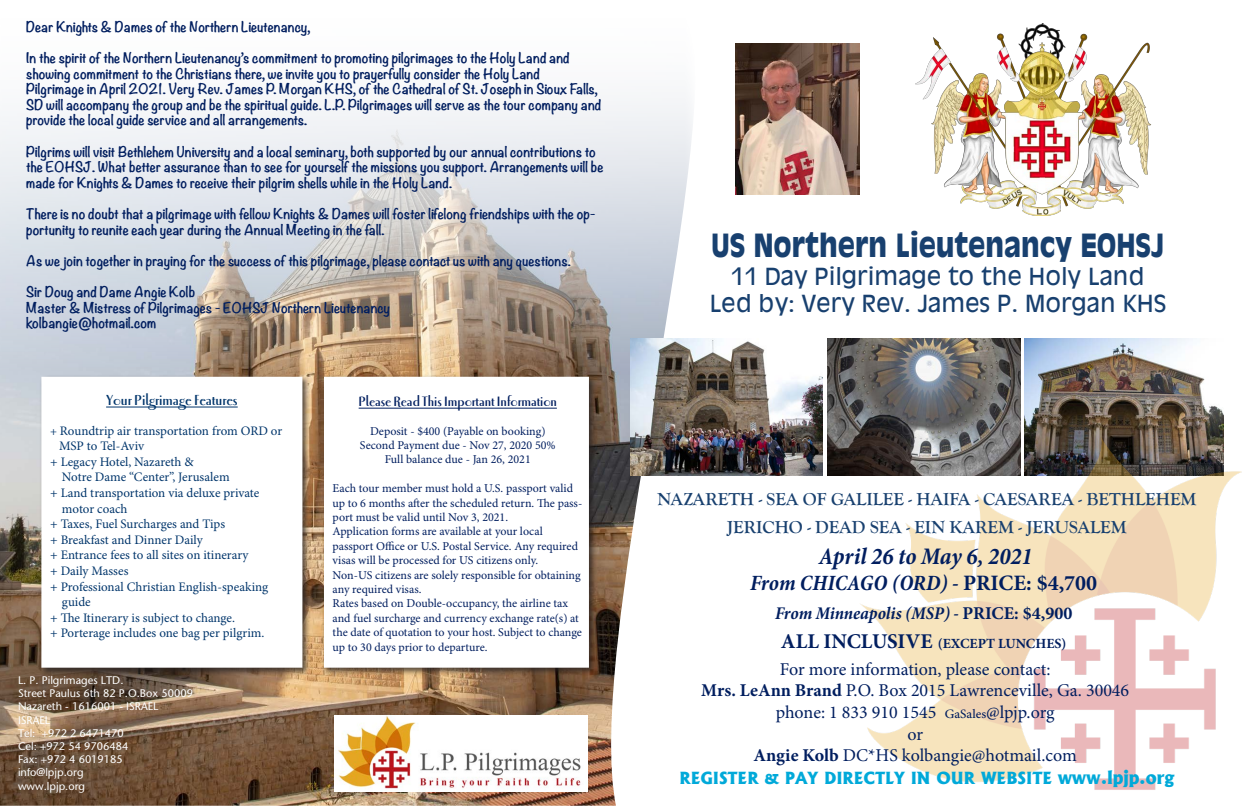
<style>
.page{position:relative;width:1242px;height:810px;background:#fff}
.page>*{position:absolute;margin:0;border:0;box-sizing:border-box;transform-origin:0 0}
.t1{font:700 31.2px "Antique Olive";color:#18406f;scale:.83 1}
.t2{font:italic 700 condensed 24px "Minion Pro";color:#011e5f}
.t3{font:23px "Antique Olive";color:#18406f}
.t4{font:italic 700 condensed 22px "Minion Pro";letter-spacing:-.005em;color:#011e5f}
.t5{font:18px "Minion Pro";color:#011e5f}
.t6{font:700 18px "Goudy Old Style T";color:#18406f}
.t7{font:italic 700 condensed 18px "Minion Pro";letter-spacing:-.005em;color:#011e5f}
.t8{font:800 16px "Albertus";color:#01a9d9}
.t9{font:15px "Luna ITCTT Bold";color:#00356b}
.t10{font:14px "Luna ITCTT Bold";color:#011e5f}
.t11{font:700 14px "Minion Pro";color:#011e5f}
.t12{font:700 13px/15.6px "Noteworthy";color:#011e5f}
.t13{font:13px "Minion Pro";letter-spacing:-.005em;color:#00356b}
.t14{font:12px/14.4px "Minion Pro";color:#011e5f}
.t15{font:11px "Sapir Sans";color:#fff}
.s1{font-size:12px}
.s2{font-style:normal;font-stretch:normal}
.s3{font-size:21px}
.s4{font-weight:700}
.s5{font-family:"Adobe Arabic"}
.s6{font-size:18px}
</style>
<div class="page">
<img style="left:0;top:98px;width:697px;height:708px">
<div style="left:39px;top:375px;width:272px;height:301px;background:#231f20;opacity:.75"></div>
<div style="left:41px;top:377px;width:261px;height:291px;background:#fff;border:3px solid #fff"></div>
<div style="left:322px;top:374px;width:275px;height:302px;background:#231f20;opacity:.75"></div>
<div style="left:324px;top:377px;width:265px;height:291px;background:#fff"></div>
<hr style="left:106px;top:407px;width:132px;height:1px;background:#00356b">
<hr style="left:359px;top:408px;width:198px;height:1px;background:#011e5f">
<img style="left:334px;top:716px;width:254px;height:76px">
<img style="left:736px;top:43px;width:124px;height:151px">
<img style="left:915px;top:23px;width:236px;height:192px">
<img style="left:630px;top:339px;width:193px;height:137px">
<img style="left:1024px;top:339px;width:200px;height:95px">
<img style="left:827px;top:339px;width:193px;height:137px">
<img style="left:860px;top:434px;width:382px;height:356px">
<p class="t12" style="left:26px;top:18px;width:286px">Dear Knights &amp; Dames of the Northern Lieutenancy,</p>
<p class="t12" style="left:26px;top:50px;width:545px">In the spirit of the Northern Lieutenancy’s commitment to promoting pilgrimages to the Holy Land and showing commitment to the Christians there, we invite you to prayerfully consider the Holy Land</p>
<p class="t12" style="left:26px;top:81px;width:577px">Pilgrimage in April 2021. Very Rev. James P. Morgan KHS, of the Cathedral of St. Joseph in Sioux Falls,<br>SD will accompany the group and be the spiritual guide. L.P. Pilgrimages will serve as the tour company and provide the local guide service and all arrangements.</p>
<p class="t12" style="left:26px;top:143px;width:579px">Pilgrims will visit Bethlehem University and a local seminary, both supported by our annual contributions to the EOHSJ. What better assurance than to see for yourself the missions you support. Arrangements will be made for Knights &amp; Dames to receive their pilgrim shells while in the Holy Land.</p>
<p class="t12" style="left:26px;top:206px;width:571px">There is no doubt that a pilgrimage with fellow Knights &amp; Dames will foster lifelong friendships with the op&shy;portunity to reunite each year during the Annual Meeting in the fall.</p>
<p class="t12" style="left:26px;top:252px;width:546px">As we join together in praying for the success of this pilgrimage, please contact us with any questions.</p>
<p class="t12" style="left:26px;top:284px;width:171px">Sir Doug and Dame Angie Kolb</p>
<p class="t12" style="left:26px;top:299px;width:366px">Master &amp; Mistress of Pilgrimages - EOHSJ Northern Lieutenancy</p>
<p class="t12" style="left:26px;top:315px;width:132px">kolbangie@hotmail.com</p>
<p class="t9" style="left:106px;top:392px;width:133px">Your Pilgrimage Features</p>
<p class="t13" style="left:50px;top:423px;width:234px"><span class="s1">+</span> Roundtrip air transportation from ORD or</p>
<p class="t13" style="left:59px;top:438px;width:87px">MSP to Tel-Aviv</p>
<p class="t13" style="left:50px;top:454px;width:145px">+ Legacy Hotel, Nazareth &amp;</p>
<p class="t13" style="left:62px;top:469px;width:169px">Notre Dame “Center”, Jerusalem</p>
<p class="t13" style="left:50px;top:485px;width:211px">+ Land transportation via deluxe private</p>
<p class="t13" style="left:62px;top:501px;width:67px">motor coach</p>
<p class="t13" style="left:50px;top:516px;width:177px">+ Taxes, Fuel Surcharges and Tips</p>
<p class="t13" style="left:50px;top:532px;width:154px">+ Breakfast and Dinner Daily</p>
<p class="t13" style="left:50px;top:547px;width:200px">+ Entrance fees to all sites on itinerary</p>
<p class="t13" style="left:50px;top:563px;width:80px">+ Daily Masses</p>
<p class="t13" style="left:50px;top:579px;width:220px">+ Professional Christian English-speaking</p>
<p class="t13" style="left:62px;top:594px;width:30px">guide</p>
<p class="t13" style="left:50px;top:610px;width:186px">+ The Itinerary is subject to change.</p>
<p class="t13" style="left:50px;top:625px;width:216px">+ Porterage includes one bag per pilgrim.</p>
<p class="t15" style="left:18px;top:674px;width:107px">L. P. Pilgrimages LTD.</p>
<p class="t15" style="left:18px;top:687px;width:176px">Street Paulus 6th 82 P.O.Box 50009</p>
<p class="t15" style="left:18px;top:700px;width:142px">Nazareth - 1616001 - ISRAEL</p>
<p class="t15" style="left:18px;top:713px;width:34px">ISRAEL</p>
<p class="t15" style="left:18px;top:727px;width:107px">Tel: +972 2 6471470</p>
<p class="t15" style="left:18px;top:740px;width:112px">Cel: +972 54 9706484</p>
<p class="t15" style="left:18px;top:753px;width:106px">Fax: +972 4 6019185</p>
<p class="t15" style="left:18px;top:766px;width:67px">info@lpjp.org</p>
<p class="t15" style="left:18px;top:779px;width:69px">www.lpjp.org</p>
<p class="t10" style="left:359px;top:394px;width:200px">Please Read This Important Information</p>
<p class="t14" style="left:370px;top:424px;width:177px">Deposit - $400 (Payable on booking)</p>
<p class="t14" style="left:360px;top:438px;width:197px">Second Payment due - Nov 27, 2020 50%</p>
<p class="t14" style="left:385px;top:453px;width:147px">Full balance due - Jan 26, 2021</p>
<p class="t14" style="left:333px;top:482px;width:251px">Each tour member must hold a U.S. passport valid up to 6 months after the scheduled return. The pass&shy;port must be valid until Nov 3, 2021.</p>
<p class="t14" style="left:333px;top:525px;width:212px">Application forms are available at your local</p>
<p class="t14" style="left:333px;top:539px;width:247px">passport Office or U.S. Postal Service. Any required visas will be processed for US citizens only.</p>
<p class="t14" style="left:333px;top:568px;width:250px">Non-US citizens are solely responsible for obtaining any required visas.</p>
<p class="t14" style="left:333px;top:597px;width:251px">Rates based on Double-occupancy, the airline tax and fuel surcharge and currency exchange rate(s) at the date of quotation to your host. Subject to change up to 30 days prior to departure.</p>
<p class="t1" style="left:711px;top:225px;width:547px">US Northern Lieutenancy EOHSJ</p>
<p class="t3" style="left:731px;top:261px;width:415px">11 Day Pilgrimage to the Holy Land</p>
<p class="t3" style="left:709px;top:289px;width:458px">Led by: Very Rev. James P. Morgan KHS</p>
<p class="t6" style="left:657px;top:489px;width:541px">NAZARETH - SEA OF GALILEE - HAIFA - CAESAREA - BETHLEHEM</p>
<p class="t6" style="left:727px;top:517px;width:401px">JERICHO - DEAD SEA - EIN KAREM - JERUSALEM</p>
<p class="t2" style="left:819px;top:539px;width:215px">April 26 to May 6, 2021</p>
<p class="t4" style="left:750px;top:568px;width:349px">From CHICAGO (ORD) - <span class="s2">PRICE: $4,700</span></p>
<p class="t7" style="left:775px;top:601px;width:299px">From Minneapolis (MSP) - <span class="s2">PRICE: $4,900</span></p>
<p class="t11" style="left:781px;top:633px;width:287px"><span class="s3">ALL INCLUSIVE</span> (EXCEPT LUNCHES)</p>
<p class="t5" style="left:780px;top:658px;width:272px">For more information, please contact:</p>
<p class="t5" style="left:701px;top:680px;width:430px"><span class="s4">Mrs. LeAnn Brand</span> P.O. Box 2015 Lawrenceville, Ga. 30046</p>
<p class="t5" style="left:776px;top:701px;width:280px">phone: 1 833 910 1545 <span class="s5">GaSales</span>@lpjp.org</p>
<p class="t5" style="left:907px;top:723px;width:17px">or</p>
<p class="t5" style="left:754px;top:745px;width:325px"><span class="s4">Angie Kolb</span> DC*HS kolbangie@hotmail.com</p>
<p class="t8" style="left:680px;top:768px;width:496px">REGISTER &amp; PAY DIRECTLY IN OUR WEBSITE <span class="s6">www.lpjp.org</span></p>
</div>
